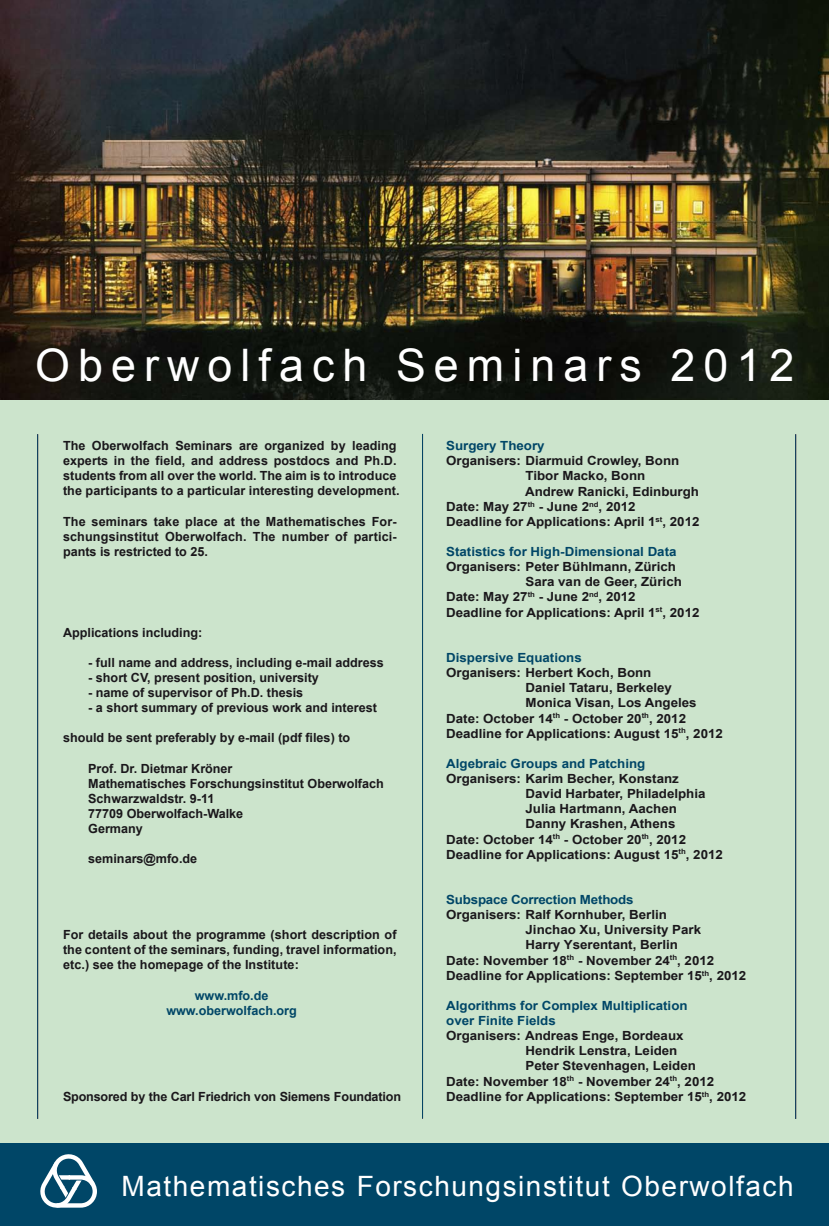
<style>
.page{position:relative;width:829px;height:1226px;background:#fff}
.page>*{position:absolute;margin:0;border:0;box-sizing:border-box;transform-origin:0 0}
.t1{font:44.8px "Arial";letter-spacing:.18em;color:#fff}
.t2{font:28px "Arial";letter-spacing:.055em;color:#fff}
.t3{font:700 12.6px "Arial";color:#1a171b;scale:1.06 1}
.t4{font:700 12.6px/15.1px "Arial";color:#1a171b}
.t5{font:700 12.6px/15.1px "Arial";color:#004667;scale:1.06 1}
.t6{font:700 12.6px/15.1px "Arial";color:#004667;text-align:center}
</style>
<div class="page">
<img style="left:0;top:0;width:828px;height:400px">
<div style="left:0;top:1142px;width:828px;height:83px;background:#004667"></div>
<div style="left:0;top:400px;width:828px;height:742px;background:#cce4cc"></div>
<hr style="left:37px;top:434px;width:1px;height:684px;background:#004667">
<hr style="left:422px;top:434px;width:1px;height:684px;background:#004667">
<hr style="left:795px;top:434px;width:1px;height:684px;background:#004667">
<svg style="left:40px;top:1154px;width:57px;height:54px"></svg>
<h1 class="t1" style="left:35px;top:336px;width:760px">Oberwolfach Seminars 2012</h1>
<p class="t4" style="left:63px;top:438px;width:338px">The Oberwolfach Seminars are organized by leading experts in the field, and address postdocs and Ph.D. students from all over the world. The aim is to introduce the participants to a particular interesting development.</p>
<p class="t4" style="left:63px;top:514px;width:335px;text-align:justify">The seminars take place at the Mathematisches For&shy;schungsinstitut Oberwolfach. The number of partici&shy;pants is restricted to 25.</p>
<p class="t4" style="left:63px;top:625px;width:141px">Applications including:</p>
<p class="t4" style="left:88px;top:655px;width:297px">- full name and address, including e-mail address</p>
<p class="t4" style="left:88px;top:670px;width:232px">- short CV, present position, university</p>
<p class="t4" style="left:88px;top:685px;width:216px">- name of supervisor of Ph.D. thesis</p>
<p class="t4" style="left:88px;top:700px;width:290px">- a short summary of previous work and interest</p>
<p class="t4" style="left:63px;top:730px;width:289px">should be sent preferably by e-mail (pdf files) to</p>
<p class="t4" style="left:88px;top:761px;width:297px">Prof. Dr. Dietmar Kröner<br>Mathematisches Forschungsinstitut Oberwolfach<br>Schwarzwaldstr. 9-11<br>77709 Oberwolfach-Walke<br>Germany</p>
<p class="t4" style="left:88px;top:851px;width:110px">seminars@mfo.de</p>
<p class="t4" style="left:63px;top:927px;width:335px;text-align:justify">For details about the programme (short description of the content of the seminars, funding, travel information, etc.) see the homepage of the Institute:</p>
<p class="t6" style="left:166px;top:987px;width:132px">www.mfo.de www.oberwolfach.org</p>
<p class="t4" style="left:63px;top:1089px;width:339px">Sponsored by the Carl Friedrich von Siemens Foundation</p>
<p class="t5" style="left:446px;top:438px;width:94px">Surgery Theory</p>
<p class="t3" style="left:446px;top:452px;width:221px">Organisers: Diarmuid Crowley, Bonn</p>
<p class="t3" style="left:525px;top:467px;width:114px">Tibor Macko, Bonn</p>
<p class="t3" style="left:525px;top:482px;width:166px">Andrew Ranicki, Edinburgh</p>
<p class="t3" style="left:446px;top:498px;width:180px">Date: May 27<sup>th</sup> - June 2<sup>nd</sup>, 2012</p>
<p class="t3" style="left:446px;top:513px;width:240px">Deadline for Applications: April 1<sup>st</sup>, 2012</p>
<p class="t5" style="left:446px;top:544px;width:219px">Statistics for High-Dimensional Data</p>
<p class="t3" style="left:446px;top:558px;width:218px">Organisers: Peter Bühlmann, Zürich</p>
<p class="t3" style="left:525px;top:573px;width:149px">Sara van de Geer, Zürich</p>
<p class="t3" style="left:446px;top:588px;width:180px">Date: May 27<sup>th</sup> - June 2<sup>nd</sup>, 2012</p>
<p class="t3" style="left:446px;top:603px;width:240px">Deadline for Applications: April 1<sup>st</sup>, 2012</p>
<p class="t5" style="left:446px;top:650px;width:129px">Dispersive Equations</p>
<p class="t3" style="left:446px;top:664px;width:195px">Organisers: Herbert Koch, Bonn</p>
<p class="t3" style="left:525px;top:679px;width:140px">Daniel Tataru, Berkeley</p>
<p class="t3" style="left:525px;top:694px;width:163px">Monica Visan, Los Angeles</p>
<p class="t3" style="left:446px;top:709px;width:228px">Date: October 14<sup>th</sup> - October 20<sup>th</sup>, 2012</p>
<p class="t3" style="left:446px;top:724px;width:262px">Deadline for Applications: August 15<sup>th</sup>, 2012</p>
<p class="t5" style="left:446px;top:756px;width:189px">Algebraic Groups and Patching</p>
<p class="t3" style="left:446px;top:770px;width:221px">Organisers: Karim Becher, Konstanz</p>
<p class="t3" style="left:525px;top:785px;width:171px">David Harbater, Philadelphia</p>
<p class="t3" style="left:525px;top:800px;width:144px">Julia Hartmann, Aachen</p>
<p class="t3" style="left:525px;top:815px;width:143px">Danny Krashen, Athens</p>
<p class="t3" style="left:446px;top:830px;width:228px">Date: October 14<sup>th</sup> - October 20<sup>th</sup>, 2012</p>
<p class="t3" style="left:446px;top:845px;width:262px">Deadline for Applications: August 15<sup>th</sup>, 2012</p>
<p class="t5" style="left:446px;top:892px;width:178px">Subspace Correction Methods</p>
<p class="t3" style="left:446px;top:906px;width:210px">Organisers: Ralf Kornhuber, Berlin</p>
<p class="t3" style="left:525px;top:921px;width:167px">Jinchao Xu, University Park</p>
<p class="t3" style="left:525px;top:936px;width:145px">Harry Yserentant, Berlin</p>
<p class="t3" style="left:446px;top:951px;width:254px">Date: November 18<sup>th</sup> - November 24<sup>th</sup>, 2012</p>
<p class="t3" style="left:446px;top:966px;width:284px">Deadline for Applications: September 15<sup>th</sup>, 2012</p>
<p class="t5" style="left:446px;top:998px;width:229px">Algorithms for Complex Multiplication over Finite Fields</p>
<p class="t3" style="left:446px;top:1027px;width:225px">Organisers: Andreas Enge, Bordeaux</p>
<p class="t3" style="left:525px;top:1042px;width:145px">Hendrik Lenstra, Leiden</p>
<p class="t3" style="left:525px;top:1057px;width:162px">Peter Stevenhagen, Leiden</p>
<p class="t3" style="left:446px;top:1072px;width:254px">Date: November 18<sup>th</sup> - November 24<sup>th</sup>, 2012</p>
<p class="t3" style="left:446px;top:1087px;width:284px">Deadline for Applications: September 15<sup>th</sup>, 2012</p>
<h2 class="t2" style="left:122px;top:1167px;width:673px">Mathematisches Forschungsinstitut Oberwolfach</h2>
</div>
